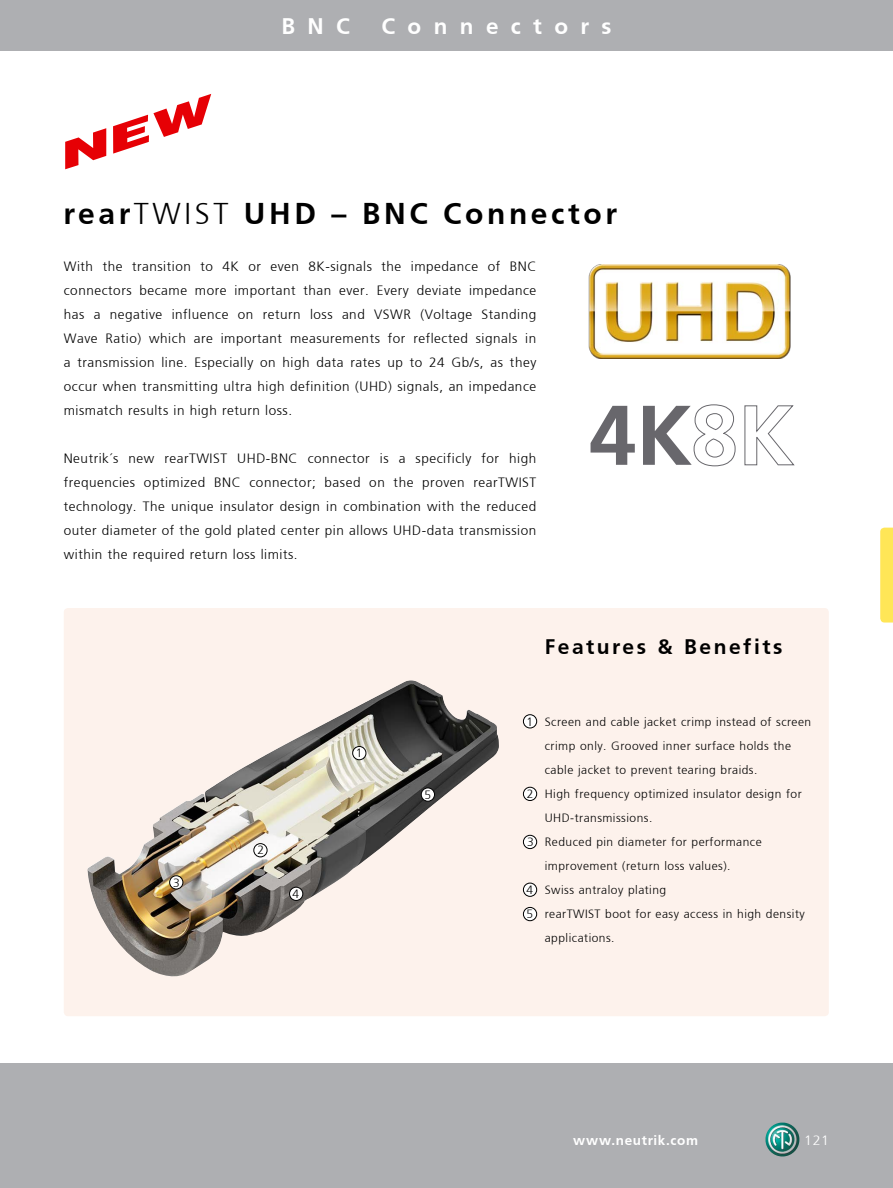
<style>
.page{position:relative;width:893px;height:1188px;background:#fff}
.page>*{position:absolute;margin:0;border:0;box-sizing:border-box;transform-origin:0 0}
.t1{font:700 84.45px "Frutiger";color:#68676c}
.t2{font:700 30px "Frutiger";letter-spacing:.12em;color:#000}
.t3{font:700 22.5px "Frutiger";letter-spacing:.55em;color:#fff}
.t4{font:700 21px "Frutiger";letter-spacing:.12em;color:#000}
.t5{font:300 13.5px/24px "Frutiger";letter-spacing:.04em;color:#000;text-align:justify}
.t6{font:700 13.5px "Frutiger";letter-spacing:.045em;color:#fff}
.t7{font:300 13.5px "Frutiger";color:#fff;scale:1.06 1}
.t8{font:300 12px/24px "Frutiger";letter-spacing:.04em;color:#000}
.s1{font-weight:300}
.s2{color:#fff}
</style>
<div class="page">
<div style="left:0;top:0;width:893px;height:51px;background:#aeafb2"></div>
<div style="left:0;top:1063px;width:893px;height:125px;background:#aeafb2"></div>
<div style="left:64px;top:608px;width:765px;height:408px;background:#fdf2ec;border-radius:4px"></div>
<svg style="left:880px;top:528px;width:13px;height:95px"></svg>
<img style="left:87px;top:680px;width:412px;height:297px">
<img style="left:765px;top:1123px;width:34px;height:33px">
<svg style="left:65px;top:128px;width:41px;height:41px"></svg>
<svg style="left:113px;top:94px;width:98px;height:60px"></svg>
<div style="left:353px;top:746px;width:13px;height:14px;background:#fff;border-radius:50%"></div>
<div style="left:352px;top:746px;width:14px;height:14px;border:1px solid #000;border-radius:50%"></div>
<div style="left:170px;top:876px;width:13px;height:13px;background:#fff;border-radius:50%"></div>
<div style="left:169px;top:875px;width:14px;height:14px;border:1px solid #000;border-radius:50%"></div>
<div style="left:290px;top:887px;width:13px;height:13px;background:#fff;border-radius:50%"></div>
<div style="left:289px;top:887px;width:14px;height:14px;border:1px solid #000;border-radius:50%"></div>
<div style="left:421px;top:788px;width:13px;height:13px;background:#fff;border-radius:50%"></div>
<div style="left:421px;top:788px;width:14px;height:14px;border:1px solid #000;border-radius:50%"></div>
<div style="left:254px;top:844px;width:13px;height:13px;background:#fff;border-radius:50%"></div>
<div style="left:253px;top:843px;width:14px;height:14px;border:1px solid #000;border-radius:50%"></div>
<img style="left:588px;top:265px;width:203px;height:93px">
<svg style="left:693px;top:404px;width:43px;height:63px"></svg>
<svg style="left:744px;top:405px;width:51px;height:61px"></svg>
<div style="left:523px;top:835px;width:14px;height:14px;background:#fff;border-radius:50%"></div>
<div style="left:523px;top:835px;width:14px;height:14px;border:1px solid #000;border-radius:50%"></div>
<div style="left:523px;top:883px;width:14px;height:13px;background:#fff;border-radius:50%"></div>
<div style="left:523px;top:883px;width:14px;height:14px;border:1px solid #000;border-radius:50%"></div>
<div style="left:523px;top:787px;width:14px;height:14px;background:#fff;border-radius:50%"></div>
<div style="left:523px;top:787px;width:14px;height:14px;border:1px solid #000;border-radius:50%"></div>
<div style="left:523px;top:715px;width:14px;height:13px;background:#fff;border-radius:50%"></div>
<div style="left:523px;top:714px;width:14px;height:14px;border:1px solid #000;border-radius:50%"></div>
<div style="left:523px;top:907px;width:14px;height:14px;background:#fff;border-radius:50%"></div>
<div style="left:523px;top:907px;width:14px;height:14px;border:1px solid #000;border-radius:50%"></div>
<h3 class="t3" style="left:281px;top:13px;width:70px">BNC</h3>
<h3 class="t3" style="left:381px;top:13px;width:232px">Connectors</h3>
<h2 class="t2" style="left:63px;top:196px;width:555px">rear<span class="s1">TWIST</span> UHD – BNC Connector</h2>
<p class="t5" style="left:64px;top:255px;width:474px">With the transition to 4K or even 8K-signals the impedance of BNC connectors became more important than ever. Every deviate impedance has a negative influence on return loss and VSWR (Voltage Standing Wave Ratio) which are important measurements for reflected signals in a transmission line. Especially on high data rates up to 24 Gb/s, as they occur when transmitting ultra high definition (UHD) signals, an impedance mismatch results in high return loss.</p>
<p class="t5" style="left:64px;top:447px;width:474px">Neutrik´s new rearTWIST UHD-BNC connector is a specificly for high frequencies optimized BNC connector; based on the proven rearTWIST technology. The unique insulator design in combination with the reduced outer diameter of the gold plated center pin allows UHD-data transmission within the required return loss limits.</p>
<h1 class="t1" style="left:589px;top:386px;width:207px">4K<span class="s2">8K</span></h1>
<p class="t8" style="left:173px;top:870px;width:8px">3</p>
<p class="t8" style="left:257px;top:838px;width:8px">2</p>
<p class="t8" style="left:293px;top:882px;width:8px">4</p>
<p class="t8" style="left:356px;top:741px;width:8px">1</p>
<p class="t8" style="left:424px;top:783px;width:8px">5</p>
<h3 class="t4" style="left:545px;top:634px;width:239px">Features &amp; Benefits</h3>
<p class="t8" style="left:526px;top:709px;width:8px">1</p>
<p class="t8" style="left:527px;top:782px;width:8px">2</p>
<p class="t8" style="left:527px;top:830px;width:8px">3</p>
<p class="t8" style="left:526px;top:878px;width:8px">4</p>
<p class="t8" style="left:526px;top:902px;width:8px">5</p>
<p class="t8" style="left:545px;top:709px;width:268px">Screen and cable jacket crimp instead of screen crimp only. Grooved inner surface holds the cable jacket to prevent tearing braids.<br>High frequency optimized insulator design for UHD-transmissions.<br>Reduced pin diameter for performance improvement (return loss values).<br>Swiss antraloy plating<br>rearTWIST boot for easy access in high density applications.</p>
<p class="t6" style="left:573px;top:1132px;width:126px">www.neutrik.com</p>
<p class="t7" style="left:804px;top:1132px;width:25px">121</p>
</div>
